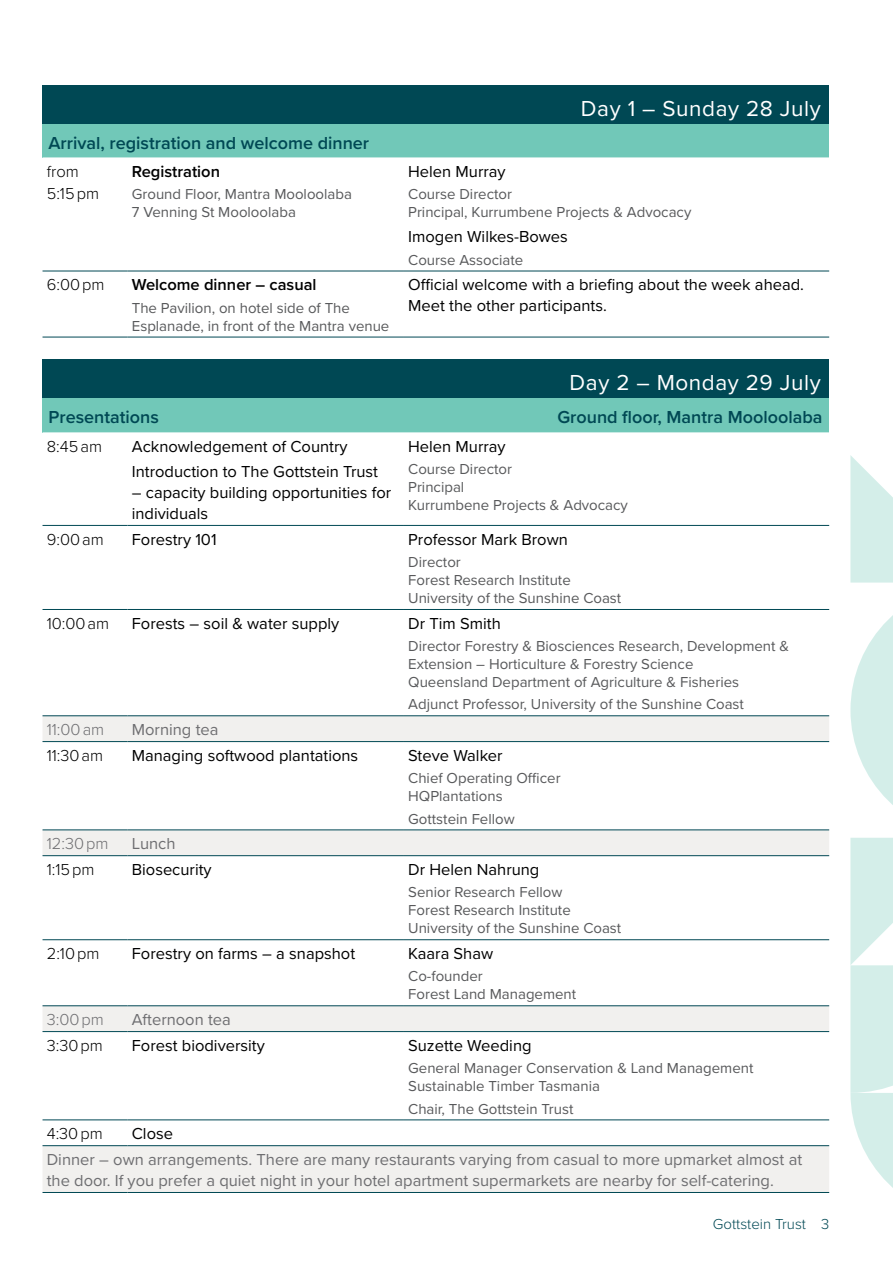
<style>
.page{position:relative;width:893px;height:1263px;background:#fff}
.page>*{position:absolute;margin:0;border:0;box-sizing:border-box;transform-origin:0 0}
.t1{font:22.5px "Proxima Nova";letter-spacing:.025em;color:#fff}
.t2{font:600 18px "Proxima Nova";color:#004854}
.t3{font:16.5px/21px "Proxima Nova";color:#000}
.t4{font:16.5px/21px "Proxima Nova";color:#6e6e71}
.t5{font:300 16.5px/22.5px "Proxima Nova";color:#000}
.t6{font:600 16.5px "Proxima Nova";color:#000}
.t7{font:300 16.5px "Proxima Nova";color:#6e6e71}
.t8{font:15px/18px "Proxima Nova";color:#58595b}
.t9{font:300 15px "Proxima Nova";color:#004854}
</style>
<div class="page">
<svg style="left:850px;top:455px;width:43px;height:733px"></svg>
<div style="left:43px;top:85px;width:786px;height:39px;background:#004854"></div>
<div style="left:43px;top:124px;width:786px;height:33px;background:#71c8b8"></div>
<svg style="left:43px;top:157px;width:786px;height:180px"></svg>
<hr style="left:43px;top:271px;width:85px;height:1px;background:#004854">
<hr style="left:128px;top:271px;width:276px;height:1px;background:#004854">
<hr style="left:404px;top:271px;width:425px;height:1px;background:#004854">
<hr style="left:43px;top:337px;width:85px;height:1px;background:#004854">
<hr style="left:128px;top:337px;width:276px;height:1px;background:#004854">
<hr style="left:404px;top:337px;width:425px;height:1px;background:#004854">
<div style="left:43px;top:359px;width:786px;height:39px;background:#004854"></div>
<div style="left:43px;top:398px;width:786px;height:34px;background:#71c8b8"></div>
<svg style="left:43px;top:716px;width:786px;height:476px"></svg>
<hr style="left:128px;top:939px;width:276px;height:1px;background:#004854">
<hr style="left:404px;top:939px;width:425px;height:1px;background:#004854">
<hr style="left:128px;top:609px;width:276px;height:1px;background:#004854">
<hr style="left:404px;top:829px;width:425px;height:1px;background:#004854">
<hr style="left:404px;top:855px;width:425px;height:1px;background:#004854">
<hr style="left:43px;top:525px;width:85px;height:1px;background:#004854">
<hr style="left:43px;top:939px;width:85px;height:1px;background:#004854">
<hr style="left:43px;top:609px;width:85px;height:1px;background:#004854">
<hr style="left:128px;top:715px;width:276px;height:1px;background:#004854">
<hr style="left:128px;top:741px;width:276px;height:1px;background:#004854">
<hr style="left:404px;top:715px;width:425px;height:1px;background:#004854">
<hr style="left:404px;top:741px;width:425px;height:1px;background:#004854">
<hr style="left:43px;top:715px;width:85px;height:1px;background:#004854">
<hr style="left:43px;top:741px;width:85px;height:1px;background:#004854">
<hr style="left:43px;top:829px;width:85px;height:1px;background:#004854">
<hr style="left:43px;top:855px;width:85px;height:1px;background:#004854">
<hr style="left:128px;top:1005px;width:276px;height:1px;background:#004854">
<hr style="left:404px;top:1005px;width:425px;height:1px;background:#004854">
<hr style="left:128px;top:1031px;width:276px;height:1px;background:#004854">
<hr style="left:404px;top:1031px;width:425px;height:1px;background:#004854">
<hr style="left:43px;top:1005px;width:85px;height:1px;background:#004854">
<hr style="left:43px;top:1031px;width:85px;height:1px;background:#004854">
<hr style="left:43px;top:1119px;width:85px;height:1px;background:#004854">
<hr style="left:128px;top:1119px;width:276px;height:1px;background:#004854">
<hr style="left:404px;top:1119px;width:425px;height:1px;background:#004854">
<hr style="left:43px;top:1145px;width:85px;height:1px;background:#004854">
<hr style="left:128px;top:1145px;width:276px;height:1px;background:#004854">
<hr style="left:404px;top:1145px;width:425px;height:1px;background:#004854">
<hr style="left:43px;top:1192px;width:85px;height:1px;background:#004854">
<hr style="left:128px;top:1192px;width:276px;height:1px;background:#004854">
<hr style="left:404px;top:1192px;width:425px;height:1px;background:#004854">
<hr style="left:404px;top:609px;width:425px;height:1px;background:#004854">
<hr style="left:128px;top:525px;width:276px;height:1px;background:#004854">
<hr style="left:404px;top:525px;width:425px;height:1px;background:#004854">
<hr style="left:128px;top:829px;width:276px;height:1px;background:#004854">
<hr style="left:128px;top:855px;width:276px;height:1px;background:#004854">
<p class="t2" style="left:49px;top:130px;width:322px">Arrival, registration and welcome dinner</p>
<p class="t5" style="left:47px;top:159px;width:54px">from<br>5:15 pm</p>
<p class="t6" style="left:132px;top:159px;width:90px">Registration</p>
<p class="t8" style="left:132px;top:184px;width:222px">Ground Floor, Mantra Mooloolaba<br>7 Venning St Mooloolaba</p>
<p class="t5" style="left:47px;top:273px;width:59px">6:00 pm</p>
<p class="t6" style="left:132px;top:273px;width:186px">Welcome dinner – casual</p>
<p class="t8" style="left:132px;top:298px;width:259px">The Pavilion, on hotel side of The<br>Esplanade, in front of the Mantra venue</p>
<h1 class="t1" style="left:581px;top:91px;width:241px">Day 1 – Sunday 28 July</h1>
<p class="t3" style="left:408px;top:160px;width:99px">Helen Murray</p>
<p class="t8" style="left:408px;top:184px;width:285px">Course Director<br>Principal, Kurrumbene Projects &amp; Advocacy</p>
<p class="t3" style="left:408px;top:226px;width:161px">Imogen Wilkes-Bowes</p>
<p class="t8" style="left:408px;top:250px;width:117px">Course Associate</p>
<p class="t3" style="left:408px;top:274px;width:397px">Official welcome with a briefing about the week ahead.<br>Meet the other participants.</p>
<h1 class="t1" style="left:570px;top:365px;width:253px">Day 2 – Monday 29 July</h1>
<p class="t2" style="left:49px;top:403px;width:112px">Presentations</p>
<p class="t2" style="left:557px;top:403px;width:267px">Ground floor, Mantra Mooloolaba</p>
<p class="t5" style="left:47px;top:434px;width:57px">8:45 am</p>
<p class="t3" style="left:132px;top:433px;width:248px;line-height:25.2px">Acknowledgement of Country<br>Introduction to The Gottstein Trust</p>
<p class="t3" style="left:132px;top:481px;width:261px">– capacity building opportunities for individuals</p>
<p class="t3" style="left:408px;top:435px;width:99px">Helen Murray</p>
<p class="t8" style="left:408px;top:459px;width:221px">Course Director<br>Principal<br>Kurrumbene Projects &amp; Advocacy</p>
<p class="t5" style="left:47px;top:527px;width:58px">9:00 am</p>
<p class="t3" style="left:132px;top:528px;width:86px">Forestry 101</p>
<p class="t3" style="left:408px;top:528px;width:161px">Professor Mark Brown</p>
<p class="t8" style="left:408px;top:552px;width:215px">Director<br>Forest Research Institute<br>University of the Sunshine Coast</p>
<p class="t5" style="left:47px;top:611px;width:64px">10:00 am</p>
<p class="t3" style="left:132px;top:612px;width:209px">Forests – soil &amp; water supply</p>
<p class="t3" style="left:408px;top:612px;width:94px">Dr Tim Smith</p>
<p class="t8" style="left:408px;top:636px;width:382px">Director Forestry &amp; Biosciences Research, Development &amp;<br>Extension – Horticulture &amp; Forestry Science<br>Queensland Department of Agriculture &amp; Fisheries</p>
<p class="t8" style="left:408px;top:695px;width:337px">Adjunct Professor, University of the Sunshine Coast</p>
<p class="t7" style="left:47px;top:717px;width:59px">11:00 am</p>
<p class="t4" style="left:132px;top:718px;width:88px">Morning tea</p>
<p class="t5" style="left:47px;top:743px;width:58px">11:30 am</p>
<p class="t3" style="left:132px;top:744px;width:228px">Managing softwood plantations</p>
<p class="t3" style="left:408px;top:744px;width:96px">Steve Walker</p>
<p class="t8" style="left:408px;top:769px;width:154px">Chief Operating Officer<br>HQPlantations</p>
<p class="t8" style="left:408px;top:809px;width:108px">Gottstein Fellow</p>
<p class="t7" style="left:47px;top:831px;width:63px">12:30 pm</p>
<p class="t4" style="left:132px;top:832px;width:45px">Lunch</p>
<p class="t5" style="left:47px;top:857px;width:49px">1:15 pm</p>
<p class="t3" style="left:132px;top:858px;width:81px">Biosecurity</p>
<p class="t3" style="left:408px;top:858px;width:133px">Dr Helen Nahrung</p>
<p class="t8" style="left:408px;top:883px;width:215px">Senior Research Fellow<br>Forest Research Institute<br>University of the Sunshine Coast</p>
<p class="t5" style="left:47px;top:941px;width:54px">2:10 pm</p>
<p class="t3" style="left:132px;top:942px;width:225px">Forestry on farms – a snapshot</p>
<p class="t3" style="left:408px;top:942px;width:87px">Kaara Shaw</p>
<p class="t8" style="left:408px;top:967px;width:170px">Co-founder<br>Forest Land Management</p>
<p class="t7" style="left:47px;top:1007px;width:59px">3:00 pm</p>
<p class="t4" style="left:132px;top:1008px;width:101px">Afternoon tea</p>
<p class="t5" style="left:47px;top:1033px;width:58px">3:30 pm</p>
<p class="t3" style="left:132px;top:1034px;width:135px">Forest biodiversity</p>
<p class="t3" style="left:408px;top:1034px;width:125px">Suzette Weeding</p>
<p class="t8" style="left:408px;top:1058px;width:347px">General Manager Conservation &amp; Land Management<br>Sustainable Timber Tasmania</p>
<p class="t8" style="left:408px;top:1099px;width:167px">Chair, The Gottstein Trust</p>
<p class="t5" style="left:47px;top:1122px;width:58px">4:30 pm</p>
<p class="t3" style="left:132px;top:1122px;width:43px">Close</p>
<p class="t4" style="left:47px;top:1148px;width:757px">Dinner – own arrangements. There are many restaurants varying from casual to more upmarket almost at the door. If you prefer a quiet night in your hotel apartment supermarkets are nearby for self-catering.</p>
<p class="t9" style="left:713px;top:1213px;width:118px">Gottstein Trust 3</p>
</div>
